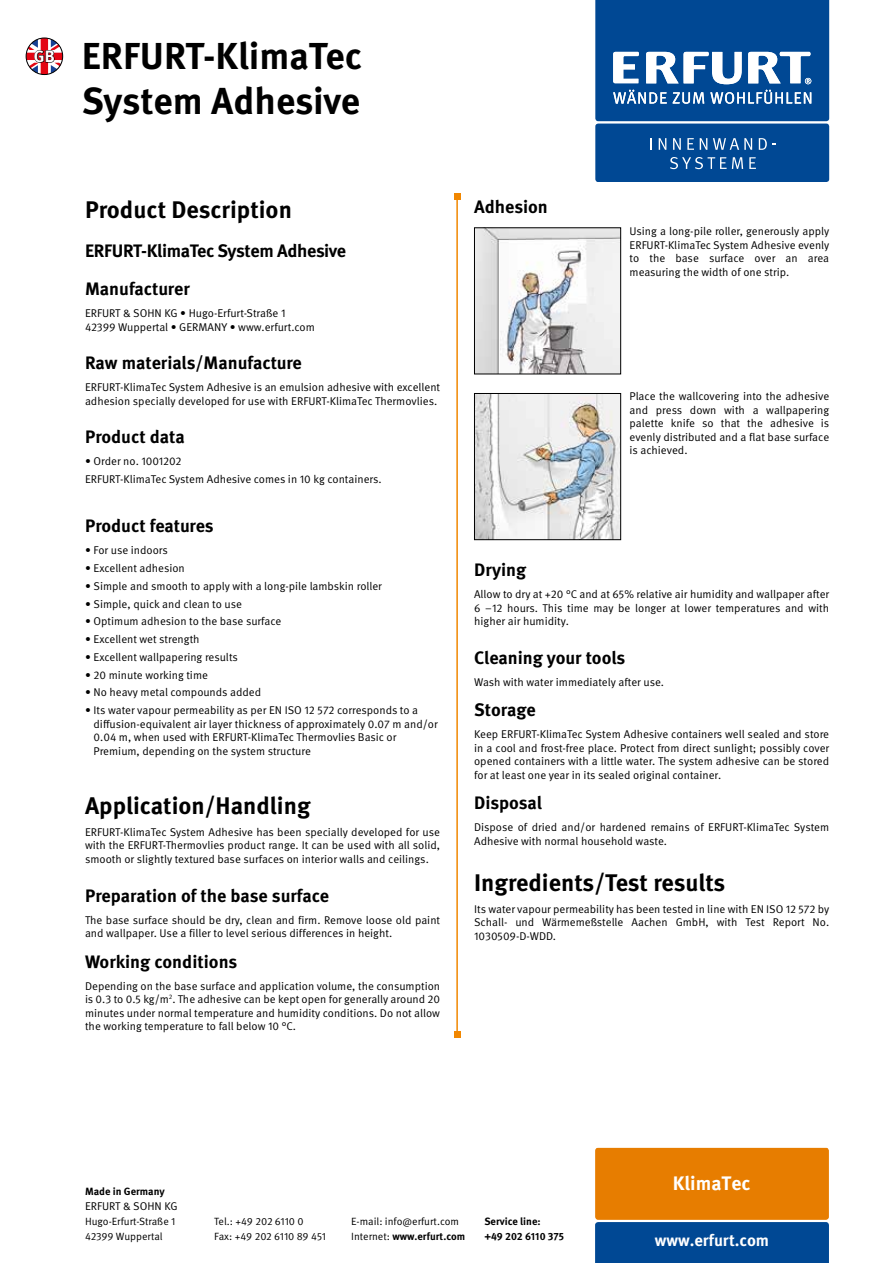
<style>
.page{position:relative;width:893px;height:1263px;background:#fff}
.page>*{position:absolute;margin:0;border:0;box-sizing:border-box;transform-origin:0 0}
.t1{font:700 37.5px/45px "Meta Pro";color:#000}
.t2{font:700 24px "Meta Pro";color:#000}
.t3{font:700 19.5px "Meta Pro";color:#fff}
.t4{font:700 18px/38.5px "Meta Pro";letter-spacing:-.005em;color:#000}
.t5{font:700 16.5px "Meta Pro";color:#fff}
.t6{font:11.25px/13.5px "Meta Pro";color:#000;text-align:justify}
.t7{font:10.5px/15px "Meta Pro";color:#000}
.t8{font:700 10.5px/15px "Meta Pro";color:#000}
.s1{font-weight:700}
</style>
<div class="page">
<svg style="left:595px;top:1147px;width:234px;height:116px;background:#966e3b"></svg>
<svg style="left:595px;top:0;width:234px;height:121px;background:#2864a4"></svg>
<div style="left:595px;top:124px;width:234px;height:58px;background:#004894;border-radius:3px"></div>
<svg style="left:651px;top:138px;width:1px;height:12px"></svg>
<svg style="left:659px;top:138px;width:7px;height:12px"></svg>
<svg style="left:673px;top:138px;width:8px;height:12px"></svg>
<svg style="left:687px;top:138px;width:7px;height:12px"></svg>
<svg style="left:700px;top:138px;width:7px;height:12px"></svg>
<svg style="left:713px;top:138px;width:39px;height:12px"></svg>
<svg style="left:759px;top:138px;width:17px;height:12px"></svg>
<svg style="left:670px;top:157px;width:73px;height:12px"></svg>
<svg style="left:749px;top:157px;width:7px;height:12px"></svg>
<hr style="left:456px;top:197px;width:2px;height:837px;background:#f18700">
<svg style="left:454px;top:194px;width:6px;height:6px"></svg>
<svg style="left:454px;top:1031px;width:6px;height:6px"></svg>
<img style="left:476px;top:229px;width:143px;height:143px">
<div style="left:474px;top:227px;width:147px;height:147px;border:1px solid #000"></div>
<img style="left:476px;top:395px;width:143px;height:143px">
<div style="left:474px;top:393px;width:147px;height:147px;border:1px solid #000"></div>
<svg style="left:26px;top:38px;width:37px;height:37px"></svg>
<h3 class="t5" style="left:34px;top:43px;width:22px">GB</h3>
<h1 class="t1" style="left:82px;top:32px;width:282px">ERFURT-KlimaTec<br>System Adhesive</h1>
<h2 class="t2" style="left:85px;top:191px;width:208px">Product Description</h2>
<h3 class="t4" style="left:85px;top:230px;width:263px">ERFURT-KlimaTec System Adhesive<br>Manufacturer</h3>
<p class="t6" style="left:85px;top:306px;width:231px">ERFURT &amp; SOHN KG • Hugo-Erfurt-Straße 1<br>42399 Wuppertal • GERMANY • www.erfurt.com</p>
<h3 class="t4" style="left:85px;top:343px;width:218px">Raw materials/Manufacture</h3>
<p class="t6" style="left:85px;top:380px;width:357px">ERFURT-KlimaTec System Adhesive is an emulsion adhesive with excellent adhesion specially developed for use with ERFURT-KlimaTec Thermovlies.</p>
<h3 class="t4" style="left:85px;top:417px;width:101px">Product data</h3>
<p class="t6" style="left:85px;top:452px;width:298px;line-height:17.7px">• Order no. 1001202<br>ERFURT-KlimaTec System Adhesive comes in 10 kg containers.</p>
<h3 class="t4" style="left:85px;top:506px;width:130px">Product features</h3>
<p class="t6" style="left:85px;top:543px;width:84px">• For use indoors</p>
<p class="t6" style="left:85px;top:561px;width:101px">• Excellent adhesion</p>
<p class="t6" style="left:85px;top:578px;width:298px">• Simple and smooth to apply with a long-pile lambskin roller</p>
<p class="t6" style="left:85px;top:596px;width:159px">• Simple, quick and clean to use</p>
<p class="t6" style="left:85px;top:614px;width:198px">• Optimum adhesion to the base surface</p>
<p class="t6" style="left:85px;top:632px;width:116px">• Excellent wet strength</p>
<p class="t6" style="left:85px;top:649px;width:154px">• Excellent wallpapering results</p>
<p class="t6" style="left:85px;top:667px;width:124px">• 20 minute working time</p>
<p class="t6" style="left:85px;top:685px;width:178px">• No heavy metal compounds added</p>
<p class="t6" style="left:94px;top:703px;width:346px;text-align:left;text-indent:-9px">• Its water vapour permeability as per EN ISO 12 572 corresponds to a diffusion-equivalent air layer thickness of approximately 0.07 m and/or 0.04 m, when used with ERFURT-KlimaTec Thermovlies Basic or Premium, depending on the system structure</p>
<h2 class="t2" style="left:85px;top:787px;width:227px">Application/Handling</h2>
<p class="t6" style="left:85px;top:824px;width:357px">ERFURT-KlimaTec System Adhesive has been specially developed for use with the ERFURT-Thermovlies product range. It can be used with all solid, smooth or slightly textured base surfaces on interior walls and ceilings.</p>
<h3 class="t4" style="left:85px;top:875px;width:246px">Preparation of the base surface</h3>
<p class="t6" style="left:85px;top:912px;width:357px">The base surface should be dry, clean and firm. Remove loose old paint and wallpaper. Use a filler to level serious differences in height.</p>
<h3 class="t4" style="left:85px;top:941px;width:154px">Working conditions</h3>
<p class="t6" style="left:85px;top:978px;width:357px">Depending on the base surface and application volume, the consumption is 0.3 to 0.5 kg/m<sup>2</sup>. The adhesive can be kept open for generally around 20 minutes under normal temperature and humidity conditions. Do not allow the working temperature to fall below 10 °C.</p>
<h3 class="t4" style="left:474px;top:187px;width:75px">Adhesion</h3>
<p class="t6" style="left:630px;top:224px;width:201px">Using a long-pile roller, generously apply ERFURT-KlimaTec System Adhesive evenly to the base surface over an area measuring the width of one strip.</p>
<p class="t6" style="left:630px;top:389px;width:201px">Place the wallcovering into the adhesive and press down with a wallpapering palette knife so that the adhesive is evenly distributed and a flat base surface is achieved.</p>
<h3 class="t4" style="left:474px;top:550px;width:54px">Drying</h3>
<p class="t6" style="left:474px;top:587px;width:357px">Allow to dry at +20 °C and at 65% relative air humidity and wallpaper after 6 –12 hours. This time may be longer at lower temperatures and with higher air humidity.</p>
<h3 class="t4" style="left:474px;top:637px;width:153px">Cleaning your tools</h3>
<p class="t6" style="left:474px;top:674px;width:192px">Wash with water immediately after use.</p>
<h3 class="t4" style="left:474px;top:690px;width:63px">Storage</h3>
<p class="t6" style="left:474px;top:727px;width:357px">Keep ERFURT-KlimaTec System Adhesive containers well sealed and store in a cool and frost-free place. Protect from direct sunlight; possibly cover opened containers with a little water. The system adhesive can be stored for at least one year in its sealed original container.</p>
<h3 class="t4" style="left:474px;top:783px;width:69px">Disposal</h3>
<p class="t6" style="left:474px;top:820px;width:357px">Dispose of dried and/or hardened remains of ERFURT-KlimaTec System<br>Adhesive with normal household waste.</p>
<h2 class="t2" style="left:474px;top:864px;width:253px">Ingredients/Test results</h2>
<p class="t6" style="left:474px;top:901px;width:357px">Its water vapour permeability has been tested in line with EN ISO 12 572 by Schall- und Wärmemeßstelle Aachen GmbH, with Test Report No.<br>1030509-D-WDD.</p>
<p class="t8" style="left:85px;top:1183px;width:81px">Made in Germany</p>
<p class="t6" style="left:85px;top:1198px;width:94px">ERFURT &amp; SOHN KG</p>
<p class="t7" style="left:85px;top:1213px;width:92px">Hugo-Erfurt-Straße 1<br>42399 Wuppertal</p>
<p class="t7" style="left:351px;top:1213px;width:115px">E-mail: info@erfurt.com<br>Internet: <span class="s1">www.erfurt.com</span></p>
<p class="t8" style="left:484px;top:1213px;width:81px">Service line:<br>+49 202 6110 375</p>
<p class="t7" style="left:214px;top:1213px;width:113px">Tel.: +49 202 6110 0<br>Fax: +49 202 6110 89 451</p>
<h3 class="t3" style="left:673px;top:1168px;width:79px">KlimaTec</h3>
<h3 class="t5" style="left:655px;top:1227px;width:116px">www.erfurt.com</h3>
</div>
